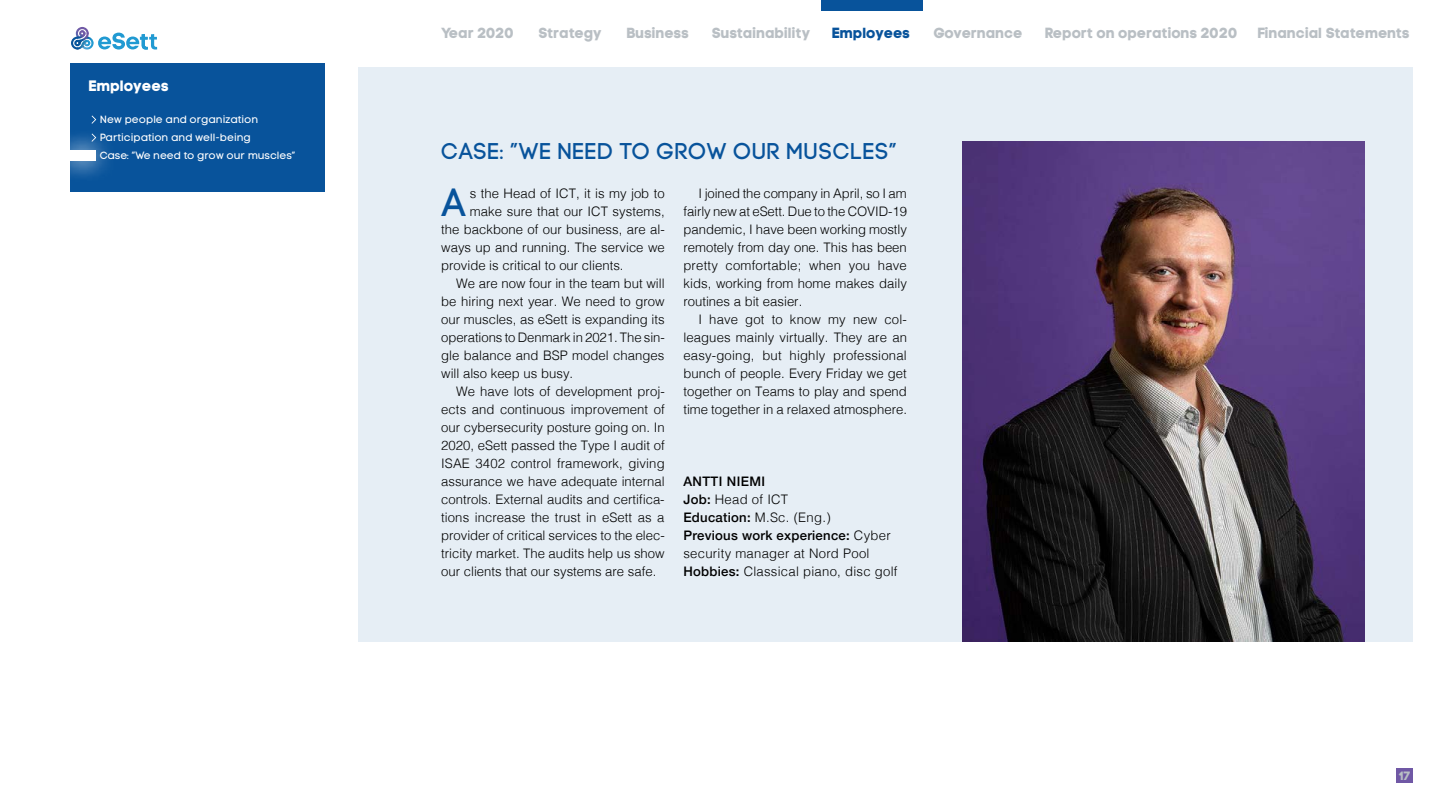
<style>
.page{position:relative;width:1440px;height:810px;background:#fff}
.page>*{position:absolute;margin:0;border:0;box-sizing:border-box;transform-origin:0 0}
.t1{font:38.85px "Code Pro";color:#08539b}
.t2{font:22.8px "Code Pro";letter-spacing:.02em;color:#08539b}
.t3{font:15px "Code Pro Bold LC";color:#fff}
.t4{font:14.62px "Code Pro Bold LC";color:#b9bfc4}
.t5{font:14.62px "Code Pro Bold LC";color:#08539b}
.t6{font:300 13.12px/18px "Helvetica";color:#000;text-align:justify}
.t7{font:300 13.12px/18px "Helvetica";letter-spacing:.02em;color:#000}
.t8{font:500 13.12px "Helvetica Neue";letter-spacing:.02em;color:#000}
.t9{font:12px "Code Pro Bold LC";color:#b9bfc4}
.t10{font:10.5px/18px "Code Pro LC";color:#fff}
.s1{font-family:"Helvetica Neue";font-weight:500}
.s2{font-family:"Helvetica";font-weight:300}
</style>
<div class="page">
<div style="left:358px;top:68px;width:1055px;height:574px;background:#e6eef5"></div>
<div style="left:1397px;top:769px;width:16px;height:14px;background:#7058a5"></div>
<img style="left:963px;top:141px;width:401px;height:501px">
<svg style="left:71px;top:27px;width:86px;height:23px"></svg>
<div style="left:70px;top:63px;width:255px;height:129px;background:#08539b"></div>
<svg style="left:91px;top:115px;width:5px;height:9px"></svg>
<svg style="left:70px;top:133px;width:38px;height:44px"></svg>
<div style="left:69px;top:151px;width:27px;height:10px;background:#fff"></div>
<div style="left:821px;top:0;width:102px;height:10px;background:#08539b"></div>
<p class="t3" style="left:88px;top:76px;width:114px">Our employees</p>
<p class="t10" style="left:99px;top:107px;width:160px">New people and organization<br>Development and well-being<br>Case: My job is a great mix</p>
<p class="t3" style="left:88px;top:76px;width:82px">Employees</p>
<p class="t10" style="left:100px;top:110px;width:197px">New people and organization<br>Participation and well-being<br>Case: ”We need to grow our muscles”</p>
<p class="t4" style="left:441px;top:24px;width:74px">Year 2020</p>
<p class="t4" style="left:538px;top:24px;width:65px">Strategy</p>
<p class="t4" style="left:626px;top:24px;width:64px">Business</p>
<p class="t4" style="left:712px;top:24px;width:100px">Sustainability</p>
<p class="t4" style="left:933px;top:24px;width:91px">Governance</p>
<p class="t4" style="left:1045px;top:24px;width:194px">Report on operations 2020</p>
<p class="t4" style="left:1257px;top:24px;width:154px">Financial Statements</p>
<p class="t5" style="left:832px;top:24px;width:80px">Employees</p>
<h2 class="t2" style="left:441px;top:138px;width:458px">CASE: ”WE NEED TO GROW OUR MUSCLES”</h2>
<p class="t6" style="left:683px;top:183px;width:225px;text-indent:15px">I joined the company in April, so I am fairly new at eSett. Due to the COVID-19 pandemic, I have been working mostly remotely from day one. This has been pretty comfortable; when you have kids, working from home makes daily routines a bit easier.</p>
<p class="t6" style="left:683px;top:309px;width:225px;text-indent:15px">I have got to know my new col&shy;leagues mainly virtually. They are an easy-going, but highly professional bunch of people. Every Friday we get together on Teams to play and spend time together in a relaxed atmosphere.</p>
<h1 class="t1" style="left:441px;top:181px;width:28px">A</h1>
<p class="t6" style="left:470px;top:183px;width:196px">s the Head of ICT, it is my job to</p>
<p class="t6" style="left:470px;top:201px;width:196px">make sure that our ICT systems,</p>
<p class="t6" style="left:441px;top:219px;width:225px">the backbone of our business, are al-</p>
<p class="t6" style="left:441px;top:237px;width:225px">ways up and running. The service we</p>
<p class="t6" style="left:441px;top:255px;width:184px">provide is critical to our clients.</p>
<p class="t6" style="left:456px;top:273px;width:210px">We are now four in the team but will</p>
<p class="t6" style="left:441px;top:291px;width:225px">be hiring next year. We need to grow</p>
<p class="t6" style="left:441px;top:309px;width:225px">our muscles, as eSett is expanding its</p>
<p class="t6" style="left:441px;top:327px;width:225px">operations to Denmark in 2021. The sin-</p>
<p class="t6" style="left:441px;top:345px;width:225px">gle balance and BSP model changes</p>
<p class="t6" style="left:441px;top:363px;width:134px">will also keep us busy.</p>
<p class="t6" style="left:456px;top:381px;width:210px">We have lots of development proj-</p>
<p class="t6" style="left:441px;top:399px;width:225px">ects and continuous improvement of</p>
<p class="t6" style="left:441px;top:417px;width:225px">our cybersecurity posture going on. In</p>
<p class="t6" style="left:441px;top:435px;width:225px">2020, eSett passed the Type I audit of</p>
<p class="t6" style="left:441px;top:453px;width:225px">ISAE 3402 control framework, giving</p>
<p class="t6" style="left:441px;top:471px;width:225px">assurance we have adequate internal</p>
<p class="t6" style="left:441px;top:489px;width:225px">controls. External audits and certifica-</p>
<p class="t6" style="left:441px;top:507px;width:225px">tions increase the trust in eSett as a</p>
<p class="t6" style="left:441px;top:525px;width:225px">provider of critical services to the elec-</p>
<p class="t6" style="left:441px;top:543px;width:225px">tricity market. The audits help us show</p>
<p class="t6" style="left:441px;top:561px;width:217px">our clients that our systems are safe.</p>
<p class="t8" style="left:683px;top:471px;width:83px">ANTTI NIEMI</p>
<p class="t7" style="left:683px;top:489px;width:149px"><span class="s1">Job:</span> Head of ICT<br><span class="s1">Education:</span> M.Sc. (Eng.)</p>
<p class="t8" style="left:683px;top:525px;width:209px">Previous work experience: <span class="s2">Cyber</span></p>
<p class="t7" style="left:683px;top:543px;width:216px">security manager at Nord Pool<br><span class="s1">Hobbies:</span> Classical piano, disc golf</p>
<p class="t9" style="left:1399px;top:768px;width:13px">17</p>
</div>
